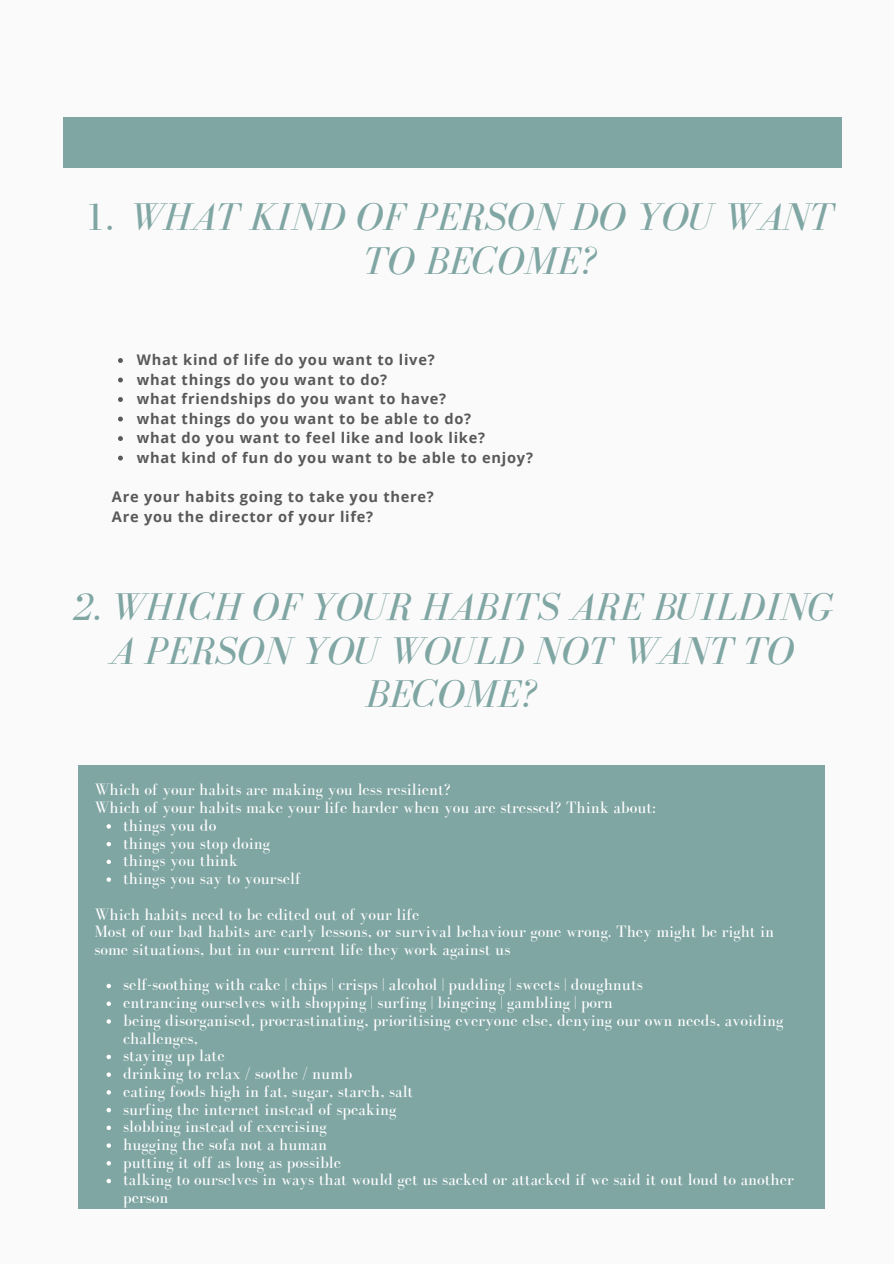
<style>
.page{position:relative;width:894px;height:1264px;background:#fff}
.page>*{position:absolute;margin:0;border:0;box-sizing:border-box;transform-origin:0 0}
.t1{font:italic 39.75px/43.7px "Bodoni FLF";color:#80a6a3}
.t2{font:16.95px/17.7px "Bodoni FLF";color:#fff}
.t3{font:700 14.7px/19.5px "Open Sans";letter-spacing:.05em;color:#595959}
.s1{font-style:normal}
</style>
<div class="page">
<div style="left:0;top:0;width:893px;height:1263px;background:#fafafa"></div>
<div style="left:63px;top:117px;width:778px;height:51px;background:#80a6a3"></div>
<svg style="left:118px;top:358px;width:5px;height:5px"></svg>
<svg style="left:118px;top:377px;width:5px;height:5px"></svg>
<svg style="left:118px;top:397px;width:5px;height:5px"></svg>
<svg style="left:118px;top:416px;width:5px;height:5px"></svg>
<svg style="left:118px;top:436px;width:5px;height:5px"></svg>
<svg style="left:118px;top:455px;width:5px;height:5px"></svg>
<div style="left:79px;top:765px;width:745px;height:444px;background:#80a6a3"></div>
<svg style="left:106px;top:824px;width:5px;height:4px"></svg>
<svg style="left:106px;top:842px;width:5px;height:4px"></svg>
<svg style="left:106px;top:859px;width:5px;height:5px"></svg>
<svg style="left:106px;top:877px;width:5px;height:4px"></svg>
<svg style="left:106px;top:983px;width:5px;height:5px"></svg>
<svg style="left:106px;top:1001px;width:5px;height:4px"></svg>
<svg style="left:106px;top:1019px;width:5px;height:4px"></svg>
<svg style="left:106px;top:1054px;width:5px;height:5px"></svg>
<svg style="left:106px;top:1072px;width:5px;height:4px"></svg>
<svg style="left:106px;top:1090px;width:5px;height:4px"></svg>
<svg style="left:106px;top:1108px;width:5px;height:4px"></svg>
<svg style="left:106px;top:1125px;width:5px;height:5px"></svg>
<svg style="left:106px;top:1143px;width:5px;height:4px"></svg>
<svg style="left:106px;top:1161px;width:5px;height:4px"></svg>
<svg style="left:106px;top:1178px;width:5px;height:5px"></svg>
<h1 class="t1" style="left:364px;top:196px;width:471px;text-indent:-279px"><span class="s1">1.</span> WHAT KIND OF PERSON DO YOU WANT<br>TO BECOME?</h1>
<p class="t3" style="left:137px;top:350px;width:397px">What kind of life do you want to live?<br>what things do you want to do?<br>what friendships do you want to have?<br>what things do you want to be able to do?<br>what do you want to feel like and look like?<br>what kind of fun do you want to be able to enjoy?</p>
<p class="t3" style="left:112px;top:486px;width:323px">Are your habits going to take you there?<br>Are you the director of your life?</p>
<h1 class="t1" style="left:72px;top:586px;width:761px;text-align:center">2. WHICH OF YOUR HABITS ARE BUILDING<br>A PERSON YOU WOULD NOT WANT TO<br>BECOME?</h1>
<p class="t2" style="left:94px;top:781px;width:563px">Which of your habits are making you less resilient?<br>Which of your habits make your life harder when you are stressed? Think about:</p>
<p class="t2" style="left:123px;top:816px;width:179px">things you do<br>things you stop doing things you think<br>things you say to yourself</p>
<p class="t2" style="left:94px;top:905px;width:681px">Which habits need to be edited out of your life<br>Most of our bad habits are early lessons, or survival behaviour gone wrong. They might be right in some situations, but in our current life they work against us</p>
<p class="t2" style="left:123px;top:976px;width:672px">self-soothing with cake | chips | crisps | alcohol | pudding | sweets | doughnuts<br>entrancing ourselves with shopping | surfing | bingeing | gambling | porn<br>being disorganised, procrastinating, prioritising everyone else, denying our own needs, avoiding challenges,<br>staying up late<br>drinking to relax / soothe / numb<br>eating foods high in fat, sugar, starch, salt<br>surfing the internet instead of speaking<br>slobbing instead of exercising<br>hugging the sofa not a human<br>putting it off as long as possible<br>talking to ourselves in ways that would get us sacked or attacked if we said it out loud to another person</p>
</div>
